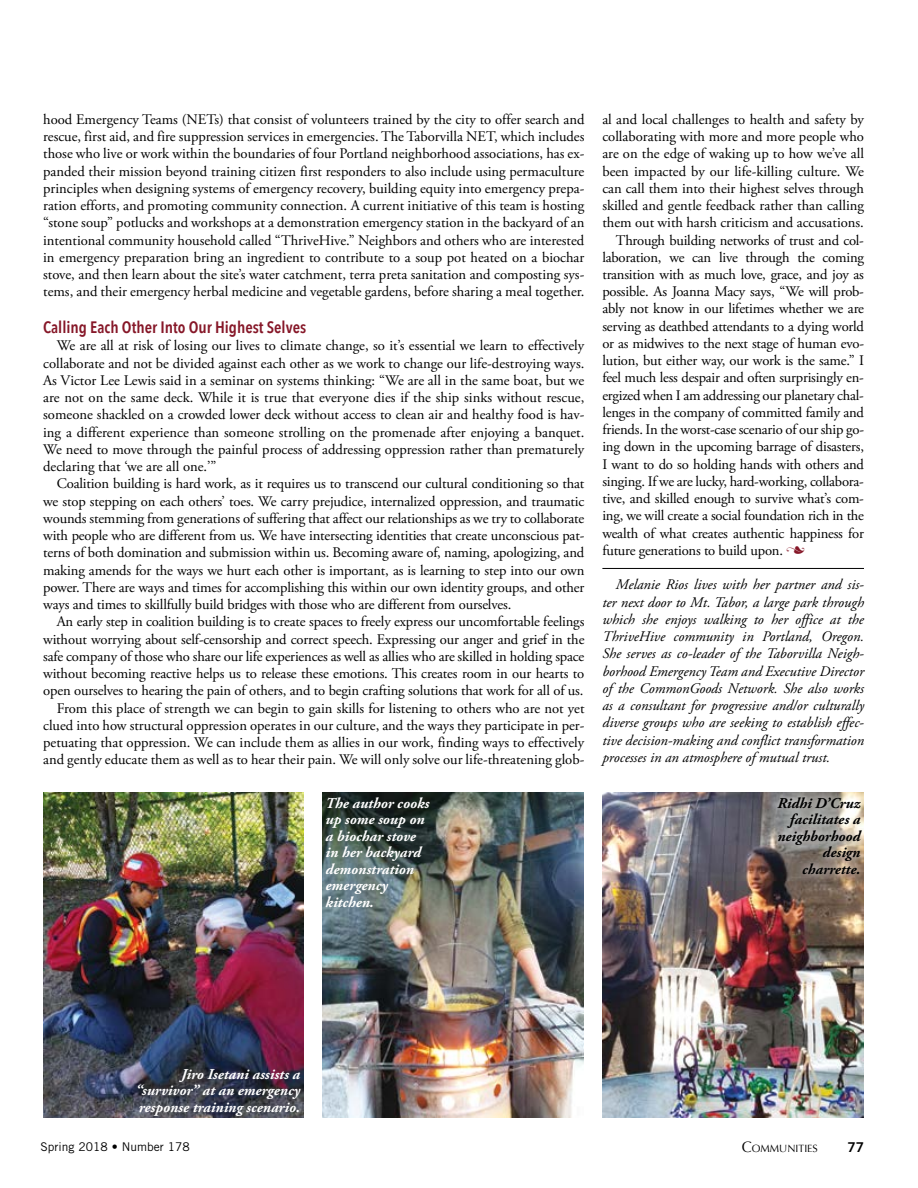
<style>
.page{position:relative;width:918px;height:1188px;background:#fff}
.page>*{position:absolute;margin:0;border:0;box-sizing:border-box;transform-origin:0 0}
.t1{font:600 16.5px "Avenir Next Condensed";color:#861728}
.t2{font:italic 700 15px/16.5px "Adobe Garamond Pro";color:#fff;text-align:justify}
.t3{font:italic 700 15px/16.5px "Adobe Garamond Pro";color:#000;text-align:right}
.t4{font:14.7px/17.2px "Adobe Garamond Pro";letter-spacing:-.01em;color:#000;text-align:justify}
.t5{font:italic 14.7px/17.2px "Adobe Garamond Pro";color:#000;text-align:justify}
.t6{font:13.5px "Trade Gothic Bold Two";color:#000}
.t7{font:12px "Trade Gothic";color:#000}
.t8{font:10.5px "Optima";color:#000}
.s1{font-family:"Type Embellishments One Let Plain";color:#861728}
.s2{font-size:15px}
</style>
<div class="page">
<img style="left:43px;top:793px;width:261px;height:325px">
<img style="left:323px;top:793px;width:260px;height:325px">
<img style="left:602px;top:793px;width:261px;height:325px">
<svg style="left:770px;top:792px;width:94px;height:90px;background:#9f9890"></svg>
<hr style="left:602px;top:568px;width:262px;height:1px;background:#000">
<p class="t4" style="left:43px;top:111px;width:543px">hood Emergency Teams (NETs) that consist of volunteers trained by the city to offer search and rescue, first aid, and fire suppression services in emergencies. The Taborvilla NET, which includes those who live or work within the boundaries of four Portland neighborhood associations, has ex&shy;panded their mission beyond training citizen first responders to also include using permaculture principles when designing systems of emergency recovery, building equity into emergency prepa&shy;ration efforts, and promoting community connection. A current initiative of this team is hosting “stone soup” potlucks and workshops at a demonstration emergency station in the backyard of an intentional community household called “ThriveHive.” Neighbors and others who are interested in emergency preparation bring an ingredient to contribute to a soup pot heated on a biochar stove, and then learn about the site’s water catchment, terra preta sanitation and composting sys&shy;tems, and their emergency herbal medicine and vegetable gardens, before sharing a meal together.</p>
<p class="t1" style="left:43px;top:313px;width:265px">Calling Each Other Into Our Highest Selves</p>
<p class="t4" style="left:43px;top:338px;width:543px;text-indent:13px">We are all at risk of losing our lives to climate change, so it’s essential we learn to effectively collaborate and not be divided against each other as we work to change our life-destroying ways.<br>As Victor Lee Lewis said in a seminar on systems thinking: “We are all in the same boat, but we are not on the same deck. While it is true that everyone dies if the ship sinks without rescue, someone shackled on a crowded lower deck without access to clean air and healthy food is hav&shy;ing a different experience than someone strolling on the promenade after enjoying a banquet.<br>We need to move through the painful process of addressing oppression rather than prematurely declaring that ‘we are all one.’”</p>
<p class="t4" style="left:43px;top:476px;width:543px;text-indent:13px">Coalition building is hard work, as it requires us to transcend our cultural conditioning so that we stop stepping on each others’ toes. We carry prejudice, internalized oppression, and traumatic wounds stemming from generations of suffering that affect our relationships as we try to collaborate with people who are different from us. We have intersecting identities that create unconscious pat&shy;terns of both domination and submission within us. Becoming aware of, naming, apologizing, and making amends for the ways we hurt each other is important, as is learning to step into our own power. There are ways and times for accomplishing this within our own identity groups, and other ways and times to skillfully build bridges with those who are different from ourselves.</p>
<p class="t4" style="left:43px;top:614px;width:543px;text-align:right">An early step in coalition building is to create spaces to freely express our uncomfortable feelings without worrying about self-censorship and correct speech. Expressing our anger and grief in the safe company of those who share our life experiences as well as allies who are skilled in holding space without becoming reactive helps us to release these emotions. This creates room in our hearts to open ourselves to hearing the pain of others, and to begin crafting solutions that work for all of us.<br>From this place of strength we can begin to gain skills for listening to others who are not yet clued into how structural oppression operates in our culture, and the ways they participate in per&shy;petuating that oppression. We can include them as allies in our work, finding ways to effectively and gently educate them as well as to hear their pain. We will only solve our life-threatening glob-</p>
<p class="t4" style="left:602px;top:111px;width:263px">al and local challenges to health and safety by</p>
<p class="t4" style="left:602px;top:128px;width:263px">collaborating with more and more people who</p>
<p class="t4" style="left:602px;top:146px;width:263px">are on the edge of waking up to how we’ve all</p>
<p class="t4" style="left:602px;top:163px;width:263px">been impacted by our life-killing culture. We</p>
<p class="t4" style="left:602px;top:180px;width:263px">can call them into their highest selves through</p>
<p class="t4" style="left:602px;top:197px;width:263px">skilled and gentle feedback rather than calling</p>
<p class="t4" style="left:602px;top:215px;width:263px">them out with harsh criticism and accusations.</p>
<p class="t4" style="left:616px;top:232px;width:250px">Through building networks of trust and col-</p>
<p class="t4" style="left:602px;top:249px;width:263px">laboration, we can live through the coming</p>
<p class="t4" style="left:602px;top:266px;width:263px">transition with as much love, grace, and joy as</p>
<p class="t4" style="left:602px;top:283px;width:263px">possible. As Joanna Macy says, “We will prob-</p>
<p class="t4" style="left:602px;top:301px;width:263px">ably not know in our lifetimes whether we are</p>
<p class="t4" style="left:602px;top:318px;width:263px">serving as deathbed attendants to a dying world</p>
<p class="t4" style="left:602px;top:335px;width:263px">or as midwives to the next stage of human evo-</p>
<p class="t4" style="left:602px;top:352px;width:263px">lution, but either way, our work is the same.” I</p>
<p class="t4" style="left:602px;top:370px;width:263px">feel much less despair and often surprisingly en-</p>
<p class="t4" style="left:602px;top:387px;width:263px">ergized when I am addressing our planetary chal-</p>
<p class="t4" style="left:602px;top:404px;width:263px">lenges in the company of committed family and</p>
<p class="t4" style="left:602px;top:421px;width:263px">friends. In the worst-case scenario of our ship go-</p>
<p class="t4" style="left:602px;top:439px;width:263px">ing down in the upcoming barrage of disasters,</p>
<p class="t4" style="left:602px;top:456px;width:263px">I want to do so holding hands with others and</p>
<p class="t4" style="left:602px;top:473px;width:263px">singing. If we are lucky, hard-working, collabora-</p>
<p class="t4" style="left:602px;top:490px;width:263px">tive, and skilled enough to survive what’s com-</p>
<p class="t4" style="left:602px;top:508px;width:263px">ing, we will create a social foundation rich in the</p>
<p class="t4" style="left:602px;top:525px;width:263px">wealth of what creates authentic happiness for</p>
<p class="t4" style="left:602px;top:542px;width:204px">future generations to build upon. <span class="s1">n</span></p>
<p class="t5" style="left:602px;top:577px;width:263px;text-indent:13px">Melanie Rios lives with her partner and sis&shy;ter next door to Mt. Tabor, a large park through which she enjoys walking to her office at the ThriveHive community in Portland, Oregon.<br>She serves as co-leader of the Taborvilla Neigh&shy;borhood Emergency Team and Executive Director of the CommonGoods Network. She also works as a consultant for progressive and/or culturally diverse groups who are seeking to establish effec&shy;tive decision-making and conflict transformation processes in an atmosphere of mutual trust.</p>
<p class="t2" style="left:326px;top:795px;width:105px;text-align:left">The author cooks up some soup on a biochar stove in her backyard demonstration emergency kitchen.</p>
<p class="t3" style="left:777px;top:795px;width:84px">Ridhi D’Cruz facilitates a neighborhood design charrette.</p>
<p class="t2" style="left:135px;top:1066px;width:166px;text-indent:46px">Jiro Isetani assists a “survivor” at an emergency response training scenario.</p>
<p class="t7" style="left:40px;top:1140px;width:151px">Spring 2018 • Number 178</p>
<p class="t8" style="left:742px;top:1142px;width:77px"><span class="s2">C</span>OMMUNITIES</p>
<p class="t6" style="left:848px;top:1139px;width:18px">77</p>
</div>
